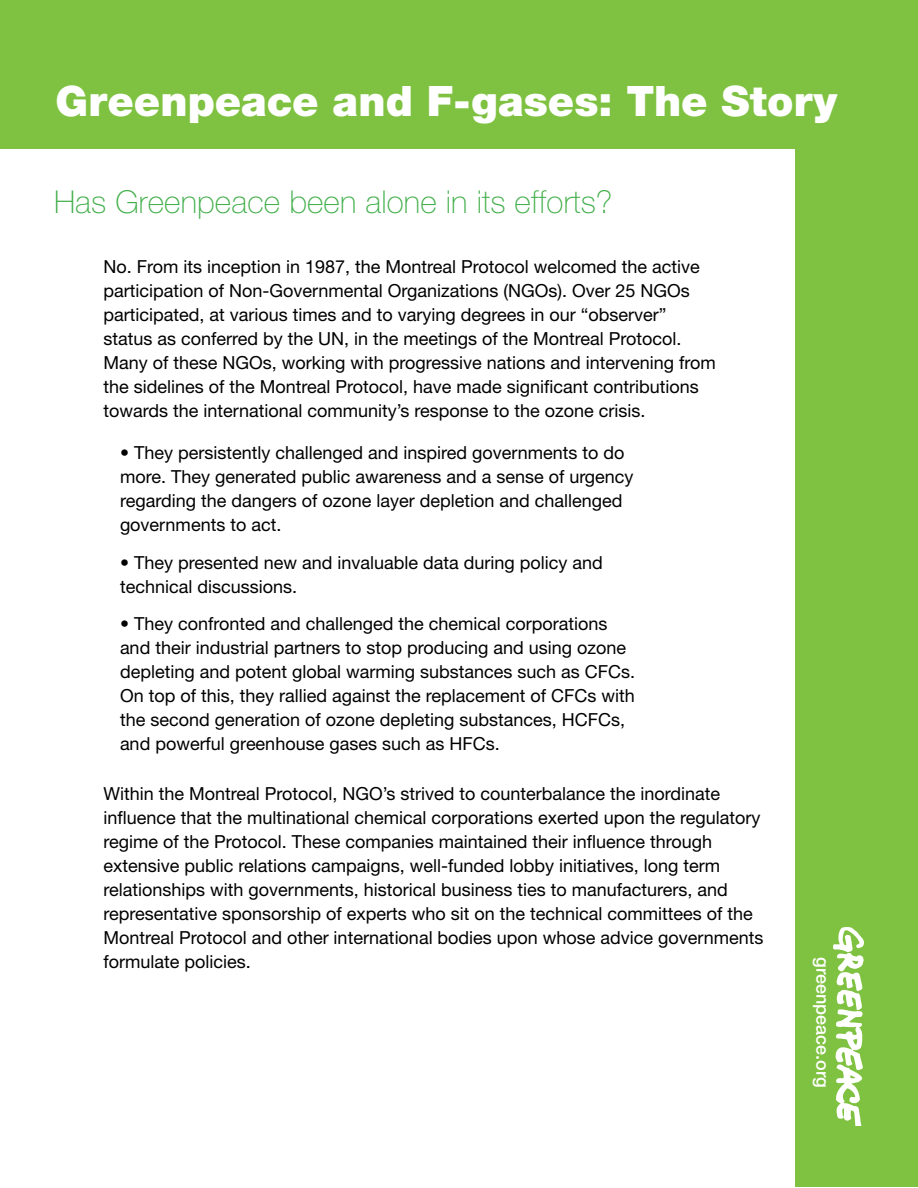
<style>
.page{position:relative;width:918px;height:1188px;background:#fff}
.page>*{position:absolute;margin:0;border:0;box-sizing:border-box;transform-origin:0 0}
.t1{font:900 42px "Helvetica Neue LT Pro";color:#fff}
.sub_head{font:100 31.5px "Helvetica Neue LT Pro";letter-spacing:.005em;color:#40ae49}
.t2{font:18px/24px "Helvetica Neue LT Pro";color:#000}
.t3{font:500 18px "Helvetica Neue LT Pro";color:#fff}
</style>
<div class="page">
<div style="left:795px;top:35px;width:122px;height:1152px;background:#7fc241"></div>
<div style="left:0;top:0;width:918px;height:148px;background:#7fc241"></div>
<svg style="left:833px;top:927px;width:31px;height:199px"></svg>
<h1 class="t1" style="left:56px;top:75px;width:783px">Greenpeace and F-gases: The Story</h1>
<p class="sub_head" style="left:54px;top:183px;width:560px">Has Greenpeace been alone in its efforts?</p>
<p class="t2" style="left:104px;top:255px;width:614px">No. From its inception in 1987, the Montreal Protocol welcomed the active participation of Non-Governmental Organizations (NGOs). Over 25 NGOs participated, at various times and to varying degrees in our “observer” status as conferred by the UN, in the meetings of the Montreal Protocol.<br>Many of these NGOs, working with progressive nations and intervening from the sidelines of the Montreal Protocol, have made significant contributions towards the international community’s response to the ozone crisis.</p>
<p class="t2" style="left:120px;top:441px;width:515px">• They persistently challenged and inspired governments to do more. They generated public awareness and a sense of urgency regarding the dangers of ozone layer depletion and challenged governments to act.</p>
<p class="t2" style="left:120px;top:550px;width:484px">• They presented new and invaluable data during policy and technical discussions.</p>
<p class="t2" style="left:120px;top:612px;width:517px">• They confronted and challenged the chemical corporations and their industrial partners to stop producing and using ozone depleting and potent global warming substances such as CFCs.<br>On top of this, they rallied against the replacement of CFCs with the second generation of ozone depleting substances, HCFCs, and powerful greenhouse gases such as HFCs.</p>
<p class="t2" style="left:104px;top:781px;width:661px">Within the Montreal Protocol, NGO’s strived to counterbalance the inordinate influence that the multinational chemical corporations exerted upon the regulatory regime of the Protocol. These companies maintained their influence through extensive public relations campaigns, well-funded lobby initiatives, long term relationships with governments, historical business ties to manufacturers, and representative sponsorship of experts who sit on the technical committees of the Montreal Protocol and other international bodies upon whose advice governments formulate policies.</p>
<p class="t3" style="left:834px;top:957px;width:132px;rotate:90deg">greenpeace.org</p>
</div>
